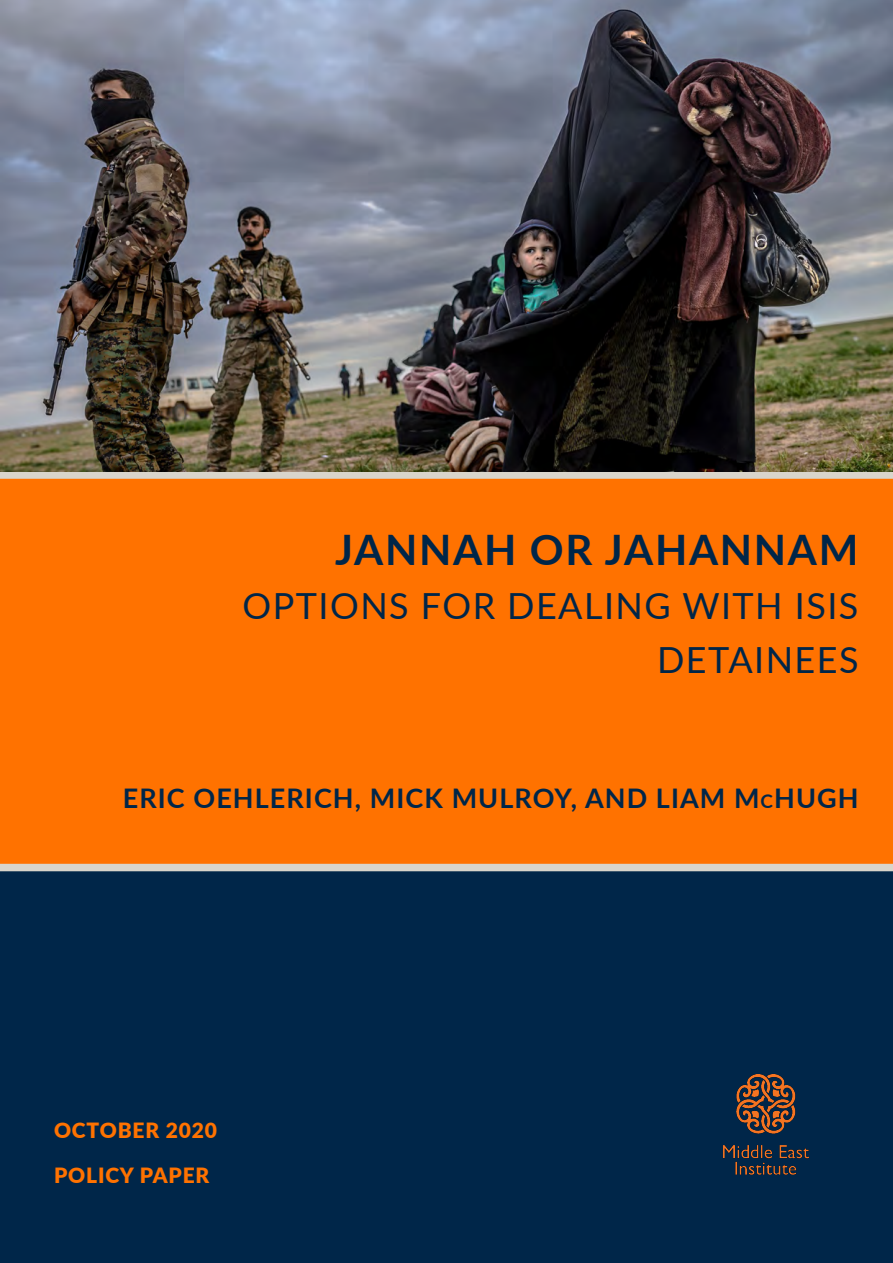
<style>
.page{position:relative;width:893px;height:1263px;background:#fff}
.page>*{position:absolute;margin:0;border:0;box-sizing:border-box;transform-origin:0 0}
.t1{font:700 42px "Lato";letter-spacing:.04em;color:#002649}
.t2{font:36px/54px "Lato";letter-spacing:.04em;color:#002649;text-align:right}
.t3{font:700 27px "Lato";letter-spacing:.04em;color:#002649}
.t4{font:900 21px/45px "Lato";letter-spacing:.04em;color:#ff7200}
.s1{font-size:18.9px}
</style>
<div class="page">
<div style="left:0;top:871px;width:893px;height:392px;background:#002649"></div>
<div style="left:0;top:471px;width:893px;height:400px;background:#ff7200"></div>
<img style="left:0;top:0;width:893px;height:471px">
<img style="left:723px;top:1074px;width:87px;height:101px">
<h1 class="t1" style="left:335px;top:518px;width:525px">JANNAH OR JAHANNAM</h1>
<h2 class="t2" style="left:243px;top:577px;width:617px">OPTIONS FOR DEALING WITH ISIS<br>DETAINEES</h2>
<p class="t3" style="left:123px;top:778px;width:737px">ERIC OEHLERICH, MICK MULROY, AND LIAM M<span class="s1">c</span>HUGH</p>
<p class="t4" style="left:54px;top:1107px;width:165px">OCTOBER 2020<br>POLICY PAPER</p>
</div>
